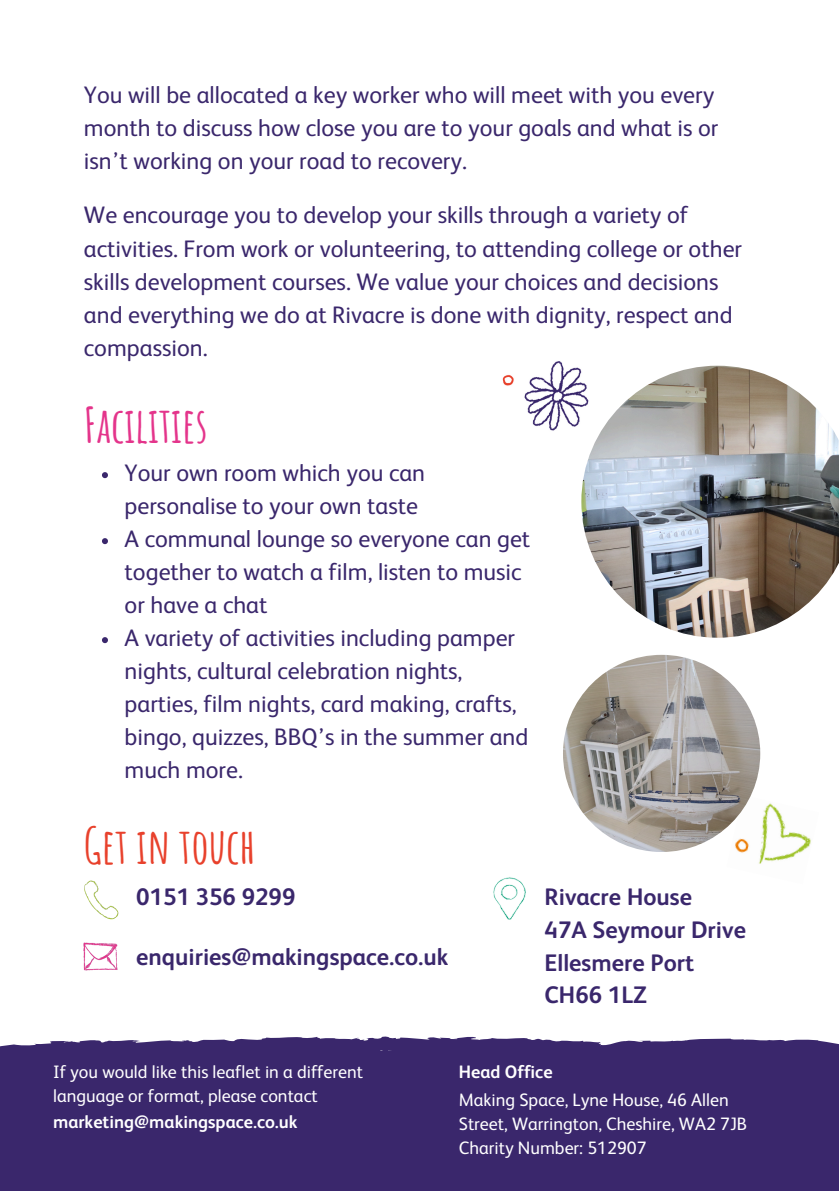
<style>
.page{position:relative;width:839px;height:1191px;background:#fff}
.page>*{position:absolute;margin:0;border:0;box-sizing:border-box;transform-origin:0 0}
.t1{font:700 48px "Amatic SC";color:#e4348b}
.t2{font:700 48px "Amatic SC";color:#e8412c}
.t3{font:24px/33px "FS Albert";color:#3a276c}
.t4{font:700 24px/32.6px "FS Albert";color:#3a276c}
.t5{font:18px "FS Albert";color:#fff}
.t6{font:700 18px "FS Albert";color:#fff}
</style>
<div class="page">
<div style="left:0;top:1051px;width:838px;height:140px;background:#3a276c"></div>
<svg style="left:0;top:1036px;width:838px;height:15px"></svg>
<img style="left:581px;top:366px;width:257px;height:272px">
<img style="left:84px;top:880px;width:34px;height:40px">
<img style="left:84px;top:942px;width:34px;height:29px">
<img style="left:493px;top:877px;width:33px;height:43px">
<img style="left:502px;top:361px;width:91px;height:72px">
<div style="left:464px;top:344px;width:68px;height:27px;background:#fff"></div>
<img style="left:728px;top:796px;width:83px;height:68px">
<img style="left:563px;top:655px;width:197px;height:197px;border-radius:50%">
<svg style="left:102px;top:472px;width:6px;height:6px"></svg>
<svg style="left:102px;top:538px;width:6px;height:6px"></svg>
<svg style="left:102px;top:637px;width:6px;height:6px"></svg>
<p class="t3" style="left:84px;top:80px;width:636px">You will be allocated a key worker who will meet with you every month to discuss how close you are to your goals and what is or isn’t working on your road to recovery.</p>
<p class="t3" style="left:84px;top:200px;width:659px">We encourage you to develop your skills through a variety of activities. From work or volunteering, to attending college or other skills development courses. We value your choices and decisions and everything we do at Rivacre is done with dignity, respect and compassion.</p>
<h2 class="t1" style="left:84px;top:394px;width:125px">Facilities</h2>
<p class="t3" style="left:125px;top:458px;width:302px">Your own room which you can personalise to your own taste</p>
<p class="t3" style="left:125px;top:524px;width:407px">A communal lounge so everyone can get together to watch a film, listen to music or have a chat</p>
<p class="t3" style="left:125px;top:623px;width:405px">A variety of activities including pamper nights, cultural celebration nights, parties, film nights, card making, crafts, bingo, quizzes, BBQ’s in the summer and much more.</p>
<h4 class="t2" style="left:84px;top:815px;width:173px">Get in touch</h4>
<p class="t4" style="left:136px;top:883px;width:161px">0151 356 9299</p>
<p class="t4" style="left:136px;top:942px;width:314px">enquiries@makingspace.co.uk</p>
<p class="t4" style="left:544px;top:883px;width:203px">Rivacre House<br>47A Seymour Drive<br>Ellesmere Port<br>CH66 1LZ</p>
<p class="t5" style="left:53px;top:1065px;width:312px">If you would like this leaflet in a different</p>
<h1 class="t5" style="left:53px;top:1089px;width:266px">language or format, please contact</h1>
<p class="t6" style="left:53px;top:1114px;width:246px">marketing@makingspace.co.uk</p>
<p class="t6" style="left:459px;top:1065px;width:95px">Head Office</p>
<h2 class="t5" style="left:459px;top:1092px;width:271px">Making Space, Lyne House, 46 Allen</h2>
<h2 class="t5" style="left:459px;top:1116px;width:290px">Street, Warrington, Cheshire, WA2 7JB</h2>
<p class="t5" style="left:459px;top:1140px;width:189px">Charity Number: 512907</p>
</div>
